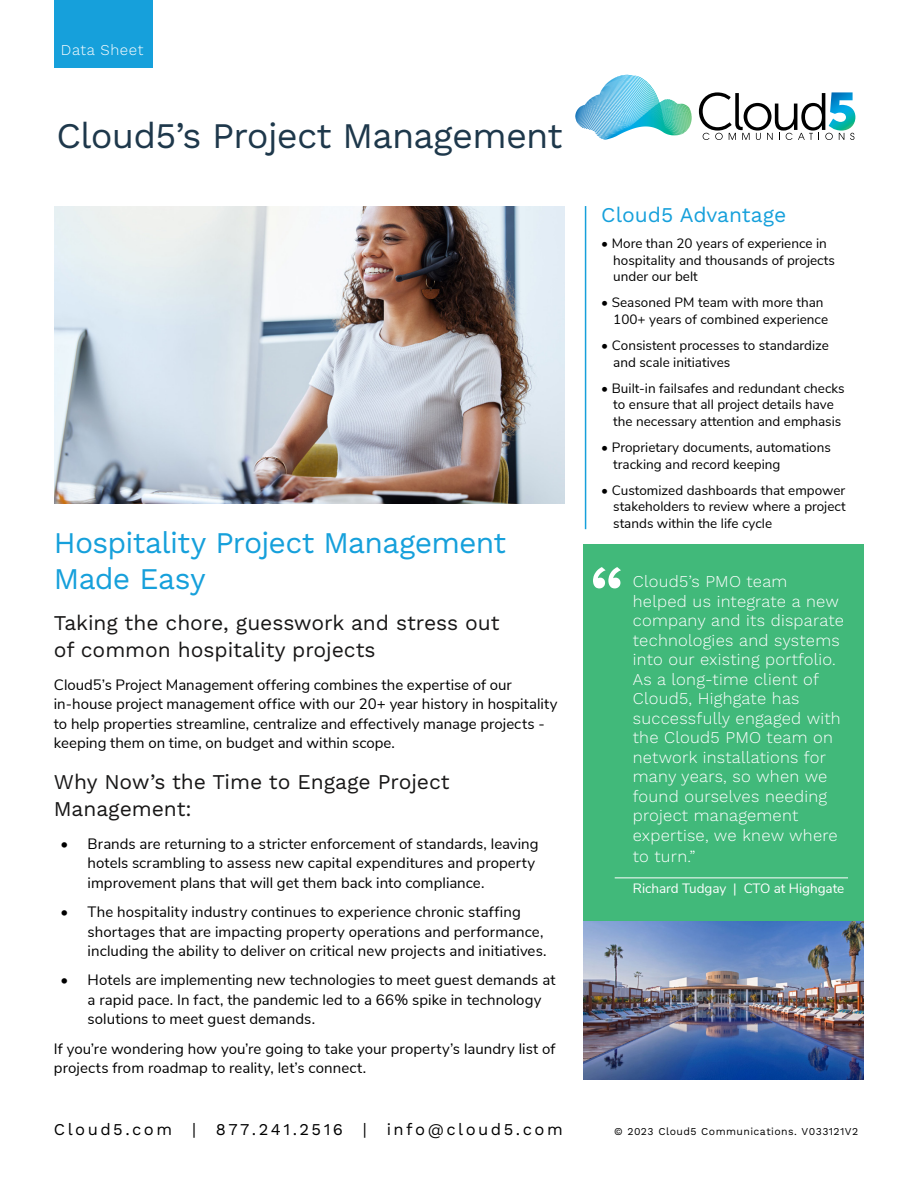
<style>
.page{position:relative;width:918px;height:1188px;background:#fff}
.page>*{position:absolute;margin:0;border:0;box-sizing:border-box;transform-origin:0 0}
.t1{font:500 75px "Work Sans";color:#fff}
.t2{font:36px "Work Sans";letter-spacing:-.02em;color:#1e384b}
.t3{font:30px/36px "Work Sans";letter-spacing:-.025em;color:#16a0db}
.t4{font:21px/27px "Work Sans";letter-spacing:-.005em;color:#181717}
.t5{font:21px "Work Sans";color:#16a0db}
.t6{font:300 16.5px/19.5px "Work Sans";letter-spacing:.015em;color:#fff}
.t7{font:16.5px "Work Sans";letter-spacing:.15em;color:#000}
.t8{font:15px/19.5px "Nunito Sans";letter-spacing:.005em;color:#000}
.t9{font:300 15px "Work Sans";letter-spacing:.04em;color:#fff}
.t10{font:13.5px/16.5px "Nunito Sans";color:#000}
.t11{font:13.5px "Nunito Sans";letter-spacing:-.005em;color:#fff}
.t12{font:10.5px "Work Sans";letter-spacing:.04em;color:#000}
</style>
<div class="page">
<hr style="left:585px;top:206px;width:1px;height:323px;background:#16a0db">
<img style="left:54px;top:206px;width:511px;height:298px">
<div style="left:54px;top:0;width:98px;height:68px;background:#16a0db"></div>
<div style="left:583px;top:545px;width:280px;height:377px;background:#41b97a"></div>
<hr style="left:615px;top:878px;width:233px;height:1px;background:#fff">
<img style="left:583px;top:922px;width:281px;height:158px">
<img style="left:833px;top:92px;width:22px;height:39px">
<svg style="left:699px;top:92px;width:134px;height:48px"></svg>
<svg style="left:839px;top:133px;width:5px;height:7px"></svg>
<svg style="left:850px;top:133px;width:4px;height:7px"></svg>
<img style="left:602px;top:75px;width:56px;height:37px">
<p class="t9" style="left:61px;top:41px;width:84px">Data Sheet</p>
<h2 class="t2" style="left:56px;top:114px;width:508px">Cloud5’s Project Management</h2>
<h3 class="t3" style="left:54px;top:527px;width:454px">Hospitality Project Management<br>Made Easy</h3>
<h3 class="t4" style="left:54px;top:610px;width:447px">Taking the chore, guesswork and stress out of common hospitality projects</h3>
<p class="t8" style="left:54px;top:674px;width:505px">Cloud5’s Project Management offering combines the expertise of our in-house project management office with our 20+ year history in hospitality to help properties streamline, centralize and effectively manage projects - keeping them on time, on budget and within scope.</p>
<h3 class="t4" style="left:54px;top:769px;width:397px">Why Now’s the Time to Engage Project<br>Management:</h3>
<p class="t8" style="left:88px;top:833px;width:452px;text-indent:-27px">• Brands are returning to a stricter enforcement of standards, leaving hotels scrambling to assess new capital expenditures and property improvement plans that will get them back into compliance.</p>
<p class="t8" style="left:88px;top:901px;width:460px;text-indent:-27px">• The hospitality industry continues to experience chronic staffing shortages that are impacting property operations and performance, including the ability to deliver on critical new projects and initiatives.</p>
<p class="t8" style="left:88px;top:970px;width:469px;text-indent:-27px">• Hotels are implementing new technologies to meet guest demands at a rapid pace. In fact, the pandemic led to a 66% spike in technology solutions to meet guest demands.</p>
<p class="t8" style="left:54px;top:1038px;width:503px">If you’re wondering how you’re going to take your property’s laundry list of projects from roadmap to reality, let’s connect.</p>
<h3 class="t5" style="left:601px;top:202px;width:187px">Cloud5 Advantage</h3>
<p class="t10" style="left:613px;top:234px;width:223px;text-indent:-12px">• More than 20 years of experience in hospitality and thousands of projects under our belt</p>
<p class="t10" style="left:613px;top:294px;width:216px;text-indent:-12px">• Seasoned PM team with more than<br>100+ years of combined experience</p>
<p class="t10" style="left:613px;top:336px;width:217px;text-indent:-12px">• Consistent processes to standardize and scale initiatives</p>
<p class="t10" style="left:613px;top:379px;width:233px;text-indent:-12px">• Built-in failsafes and redundant checks to ensure that all project details have the necessary attention and emphasis</p>
<p class="t10" style="left:613px;top:438px;width:219px;text-indent:-12px">• Proprietary documents, automations tracking and record keeping</p>
<p class="t10" style="left:613px;top:481px;width:234px;text-align:justify;text-indent:-12px">• Customized dashboards that empower stakeholders to review where a project stands within the life cycle</p>
<h1 class="t1" style="left:589px;top:537px;width:37px">“</h1>
<p class="t6" style="left:633px;top:573px;width:213px">Cloud5’s PMO team helped us integrate a new company and its disparate technologies and systems into our existing portfolio.<br>As a long-time client of<br>Cloud5, Highgate has successfully engaged with the Cloud5 PMO team on network installations for many years, so when we found ourselves needing project management expertise, we knew where</p>
<p class="t6" style="left:633px;top:847px;width:64px">to turn.”</p>
<p class="t11" style="left:633px;top:879px;width:213px">Richard Tudgay | CTO at Highgate</p>
<p class="t7" style="left:54px;top:1120px;width:510px">Cloud5.com | 877.241.2516 | info@cloud5.com</p>
<p class="t12" style="left:614px;top:1126px;width:246px">© 2023 Cloud5 Communications. V033121V2</p>
</div>
